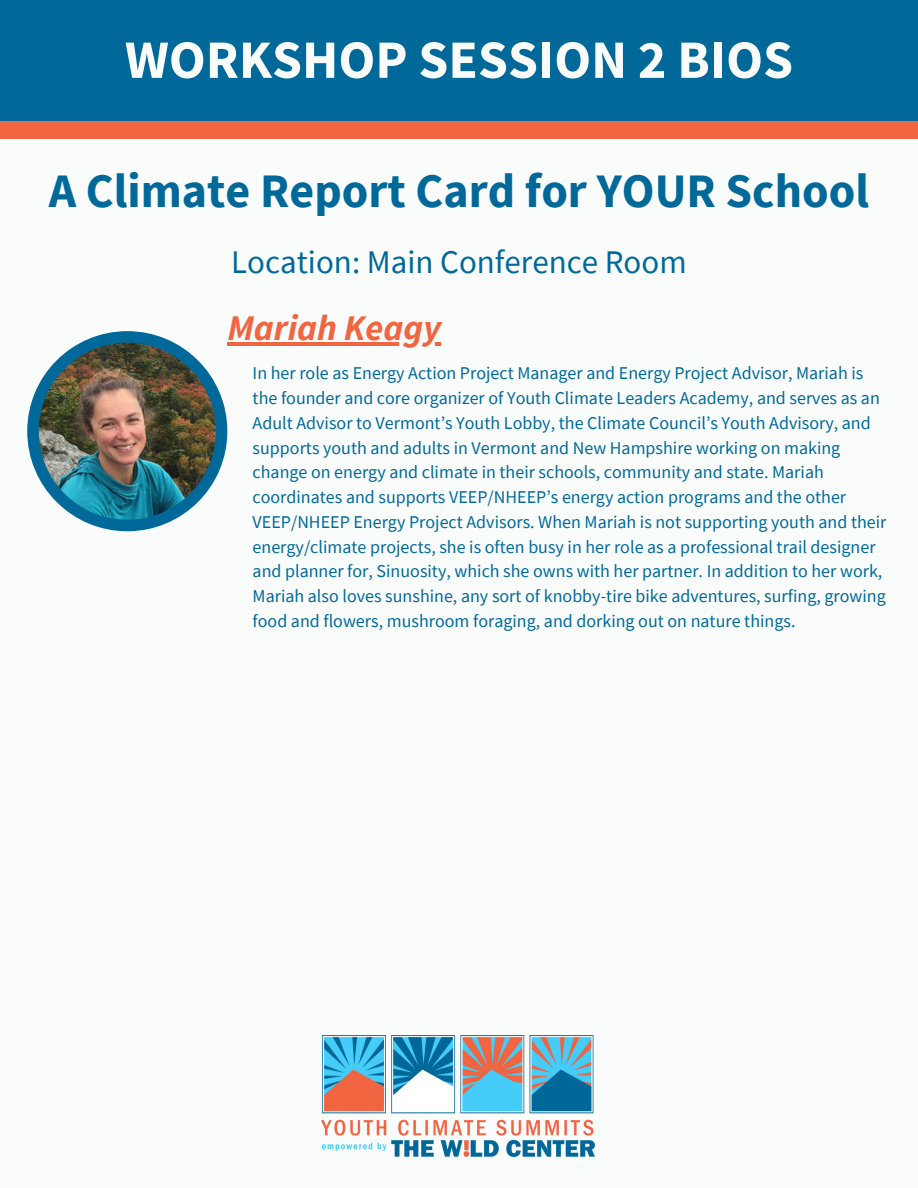
<style>
.page{position:relative;width:918px;height:1188px;background:#fafcfc}
.page>*{position:absolute;margin:0;border:0;box-sizing:border-box;transform-origin:0 0}
.t1{font:700 54px "Source Sans Pro";color:#fafcfc}
.t2{font:700 48px "Source Sans Pro";color:#006999}
.t3{font:italic 700 36px "Source Sans Pro";color:#f16541}
.t4{font:33px "Source Sans Pro";color:#006999}
.t5{font:18px/24.8px "Source Sans Pro";color:#006999}
</style>
<div class="page">
<div style="left:27px;top:331px;width:200px;height:200px;background:#006999;border-radius:50%"></div>
<img style="left:39px;top:343px;width:177px;height:177px;border-radius:50%">
<hr style="left:227px;top:342px;width:214px;height:3px;background:#f16541">
<div style="left:0;top:29px;width:918px;height:110px;background:#f16541"></div>
<div style="left:0;top:0;width:918px;height:121px;background:#006999"></div>
<img style="left:322px;top:1035px;width:273px;height:122px">
<p class="t1" style="left:125px;top:25px;width:670px">WORKSHOP SESSION 2 BIOS</p>
<p class="t2" style="left:49px;top:160px;width:822px">A Climate Report Card for YOUR School</p>
<p class="t4" style="left:231px;top:241px;width:457px">Location: Main Conference Room</p>
<p class="t3" style="left:227px;top:304px;width:215px">Mariah Keagy</p>
<p class="t5" style="left:253px;top:361px;width:635px">In her role as Energy Action Project Manager and Energy Project Advisor, Mariah is the founder and core organizer of Youth Climate Leaders Academy, and serves as an Adult Advisor to Vermont’s Youth Lobby, the Climate Council’s Youth Advisory, and supports youth and adults in Vermont and New Hampshire working on making change on energy and climate in their schools, community and state. Mariah coordinates and supports VEEP/NHEEP’s energy action programs and the other VEEP/NHEEP Energy Project Advisors. When Mariah is not supporting youth and their energy/climate projects, she is often busy in her role as a professional trail designer and planner for, Sinuosity, which she owns with her partner. In addition to her work, Mariah also loves sunshine, any sort of knobby-tire bike adventures, surfing, growing food and flowers, mushroom foraging, and dorking out on nature things.</p>
</div>
